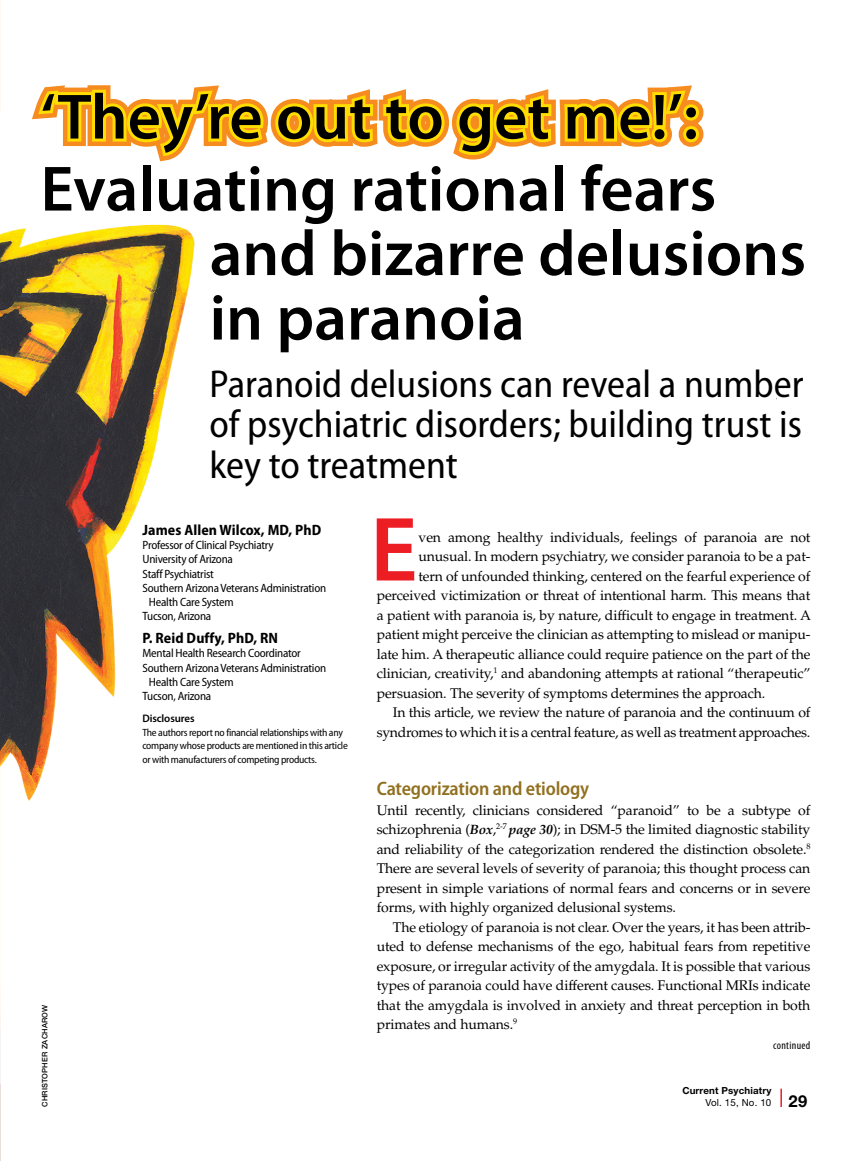
<style>
.page{position:relative;width:851px;height:1161px;background:#fff}
.page>*{position:absolute;margin:0;border:0;box-sizing:border-box;transform-origin:0 0}
.body_dropcap{font:600 92.1px "Myriad Pro";color:#ed1d24}
.t1{font:600 64.5px/72px "Myriad Pro";color:#000}
.abstract{font:semi-condensed 39px/40.5px "Myriad Pro";color:#000;text-align:justify}
.sub2{font:600 semi-condensed 19.5px "Myriad Pro";letter-spacing:-.01em;color:#91701f}
.t2{font:700 16.5px "Helvetica Neue LT Std";color:#000}
.bbody_byline{font:700 semi-condensed 15px "Myriad Pro";letter-spacing:.005em;color:#000}
.body_dropcap-2{font:14.1px "Palatino LT Std";letter-spacing:-.01em;color:#000}
.body_indent{font:14.1px/19.5px "Palatino LT Std";letter-spacing:-.02em;color:#000;text-align:right}
.body{font:14.1px/19.5px "Palatino LT Std";letter-spacing:-.01em;color:#000;text-align:justify}
.body_af{font:semi-condensed 12px/14.2px "Myriad Pro";letter-spacing:-.02em;color:#000}
.t3{font:condensed 11.25px "Myriad Pro";letter-spacing:.03em;color:#000}
.bbody_disclosure{font:600 10.8px "Myriad Pro";letter-spacing:-.01em;color:#000}
.disclosure{font:semi-condensed 10.5px/13.5px "Myriad Pro";letter-spacing:-.025em;color:#000}
.t4{font:700 9.75px "Helvetica Neue LT Std";letter-spacing:.015em;color:#000}
.t5{font:9.75px "Helvetica Neue LT Std";letter-spacing:.015em;color:#000}
.t6{font:500 7.5px "Helvetica Neue LT Std";letter-spacing:.02em;color:#000}
.s1{font-weight:700;font-style:italic;font-size:13.5px}
</style>
<div class="page">
<img style="left:0;top:0;width:782px;height:1161px">
<svg style="left:22px;top:77px;width:689px;height:92px"></svg>
<svg style="left:780px;top:1089px;width:1px;height:18px"></svg>
<p class="t1" style="left:40px;top:79px;width:677px">‘They’re out to get me!’:<br>Evaluating rational fears</p>
<p class="t1" style="left:210px;top:220px;width:598px;line-height:64.5px">and bizarre delusions in paranoia</p>
<p class="t6" style="left:40px;top:1107px;width:104px;rotate:-90deg">CHRISTOPHER ZACHAROW</p>
<p class="abstract" style="left:209px;top:363px;width:595px">Paranoid delusions can reveal a number of psychiatric disorders; building trust is key to treatment</p>
<p class="bbody_byline" style="left:142px;top:520px;width:180px">James Allen Wilcox, MD, PhD</p>
<p class="body_af" style="left:142px;top:538px;width:133px">Professor of Clinical Psychiatry</p>
<p class="body_af" style="left:142px;top:552px;width:92px">University of Arizona</p>
<p class="body_af" style="left:142px;top:566px;width:73px">Staff Psychiatrist</p>
<p class="body_af" style="left:149px;top:580px;width:179px;text-indent:-6px">Southern Arizona Veterans Administration<br>Health Care System</p>
<p class="body_af" style="left:142px;top:609px;width:70px">Tucson, Arizona</p>
<p class="bbody_byline" style="left:142px;top:628px;width:137px">P. Reid Duffy, PhD, RN</p>
<p class="body_af" style="left:142px;top:646px;width:160px">Mental Health Research Coordinator</p>
<p class="body_af" style="left:149px;top:660px;width:179px;text-indent:-6px">Southern Arizona Veterans Administration<br>Health Care System</p>
<p class="body_af" style="left:142px;top:689px;width:70px">Tucson, Arizona</p>
<p class="bbody_disclosure" style="left:142px;top:712px;width:54px">Disclosures</p>
<p class="disclosure" style="left:142px;top:725px;width:207px">The authors report no financial relationships with any company whose products are mentioned in this article or with manufacturers of competing products.</p>
<p class="body_dropcap" style="left:370px;top:491px;width:49px">E</p>
<p class="body_dropcap-2" style="left:418px;top:528px;width:393px">ven among healthy individuals, feelings of paranoia are not</p>
<p class="body_dropcap-2" style="left:418px;top:548px;width:393px">unusual. In modern psychiatry, we consider paranoia to be a pat-</p>
<p class="body_dropcap-2" style="left:418px;top:567px;width:393px">tern of unfounded thinking, centered on the fearful experience of</p>
<p class="body_dropcap-2" style="left:377px;top:587px;width:435px">perceived victimization or threat of intentional harm. This means that</p>
<p class="body_dropcap-2" style="left:377px;top:606px;width:436px">a patient with paranoia is, by nature, difficult to engage in treatment. A</p>
<p class="body_dropcap-2" style="left:377px;top:626px;width:435px">patient might perceive the clinician as attempting to mislead or manipu-</p>
<p class="body_dropcap-2" style="left:377px;top:645px;width:435px">late him. A therapeutic alliance could require patience on the part of the</p>
<p class="body_dropcap-2" style="left:377px;top:665px;width:435px">clinician, creativity,<sup>1</sup> and abandoning attempts at rational “therapeutic”</p>
<p class="body_dropcap-2" style="left:377px;top:684px;width:390px">persuasion. The severity of symptoms determines the approach.</p>
<p class="body_indent" style="left:377px;top:703px;width:435px">In this article, we review the nature of paranoia and the continuum of syndromes to which it is a central feature, as well as treatment approaches.</p>
<p class="sub2" style="left:377px;top:776px;width:214px">Categorization and etiology</p>
<p class="body" style="left:377px;top:800px;width:435px">Until recently, clinicians considered “paranoid” to be a subtype of schizophrenia (<span class="s1">Box</span>,<sup>2-7</sup> <span class="s1">page 30</span>); in DSM-5 the limited diagnostic stability and reliability of the categorization rendered the distinction obsolete.<sup>8<br></sup>There are several levels of severity of paranoia; this thought process can present in simple variations of normal fears and concerns or in severe forms, with highly organized delusional systems.</p>
<p class="body_indent" style="left:377px;top:917px;width:435px;text-align:justify;text-indent:16px">The etiology of paranoia is not clear. Over the years, it has been attrib&shy;uted to defense mechanisms of the ego, habitual fears from repetitive exposure, or irregular activity of the amygdala. It is possible that various types of paranoia could have different causes. Functional MRIs indicate that the amygdala is involved in anxiety and threat perception in both primates and humans.<sup>9</sup></p>
<p class="t3" style="left:773px;top:1038px;width:39px">continued</p>
<p class="t4" style="left:682px;top:1085px;width:90px">Current Psychiatry</p>
<p class="t5" style="left:705px;top:1097px;width:67px">Vol. 15, No. 10</p>
<p class="t2" style="left:788px;top:1091px;width:20px">29</p>
</div>
